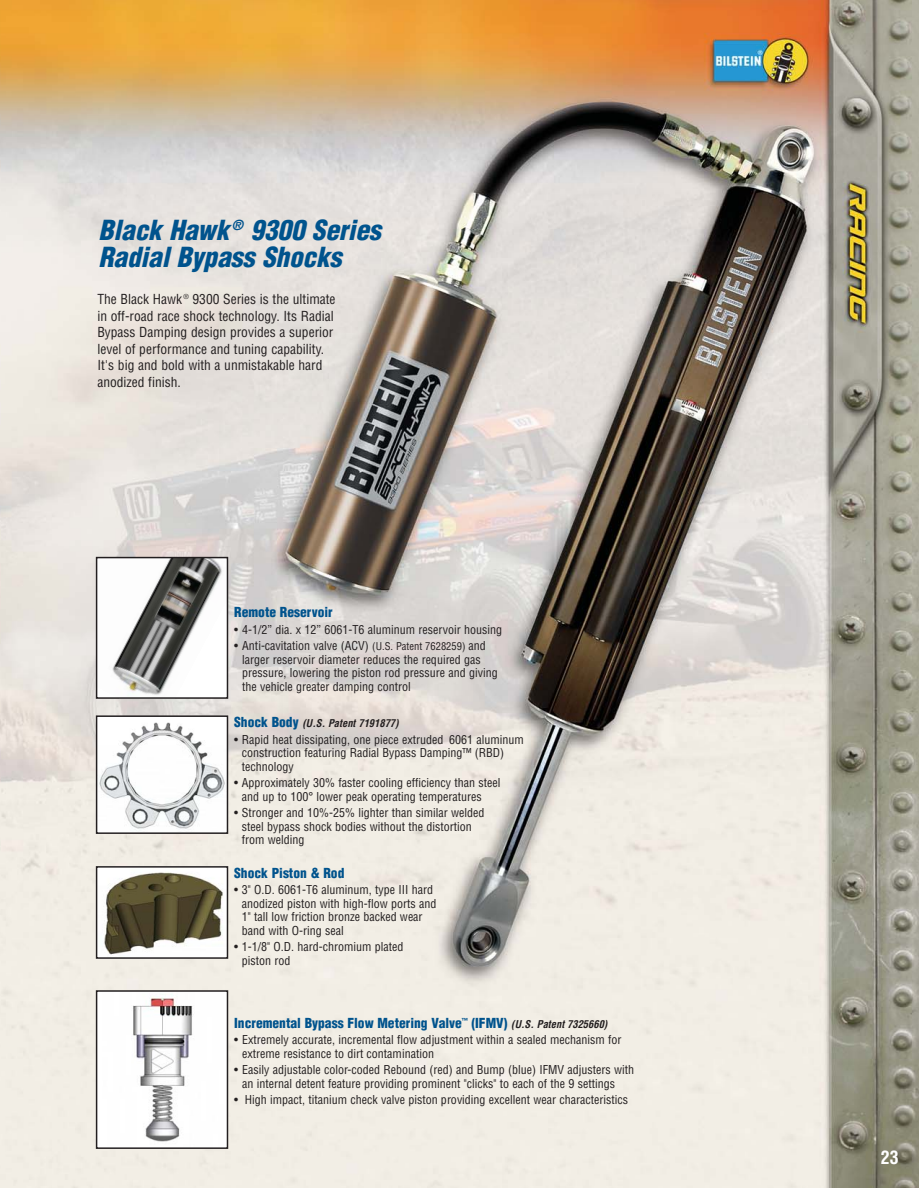
<style>
.page{position:relative;width:919px;height:1188px;background:#fff}
.page>*{position:absolute;margin:0;border:0;box-sizing:border-box;transform-origin:0 0}
.t1{font:italic 900 condensed 27px/27px "Helvetica";color:#00538d}
.t2{font:700 condensed 18px "Helvetica";color:#fff}
.t3{font:condensed 13.5px/16.5px "Helvetica";color:#231f20}
.t4{font:900 condensed 13.5px "Helvetica";color:#00538d}
.t5{font:condensed 12px/13.5px "Helvetica";color:#231f20}
.t6{font:italic 700 condensed 10.5px "Helvetica";color:#231f20}
.s1{font-size:10.5px}
.s2{font-weight:900;font-style:normal;font-size:13.5px;color:#00538d}
.s3{font-weight:700;font-style:italic;font-size:10.5px;color:#231f20}
</style>
<div class="page">
<img style="left:0;top:0;width:918px;height:1187px">
<img style="left:99px;top:718px;width:126px;height:112px">
<div style="left:96px;top:715px;width:132px;height:118px;border:2px solid #231f20"></div>
<div style="left:97px;top:990px;width:130px;height:157px;background:#fff"></div>
<img style="left:133px;top:994px;width:60px;height:148px">
<div style="left:96px;top:990px;width:132px;height:158px;border:2px solid #231f20"></div>
<img style="left:99px;top:869px;width:126px;height:86px">
<div style="left:96px;top:866px;width:132px;height:92px;border:2px solid #231f20"></div>
<img style="left:99px;top:559px;width:126px;height:136px">
<div style="left:96px;top:556px;width:132px;height:142px;border:2px solid #231f20"></div>
<h1 class="t1" style="left:99px;top:219px;width:289px">Black Hawk<sup>®</sup> 9300 Series<br>Radial Bypass Shocks</h1>
<p class="t3" style="left:97px;top:292px;width:240px">The Black Hawk <sup>®</sup> 9300 Series is the ultimate in off-road race shock technology. Its Radial Bypass Damping design provides a superior level of performance and tuning capability.<br>It's big and bold with a unmistakable hard anodized finish.</p>
<p class="t4" style="left:234px;top:607px;width:100px">Remote Reservoir</p>
<p class="t5" style="left:234px;top:623px;width:269px">• 4-1/2” dia. x 12” 6061-T6 aluminum reservoir housing</p>
<p class="t5" style="left:242px;top:640px;width:257px;text-indent:-8px">• Anti-cavitation valve (ACV) <span class="s1">(U.S. Patent 7628259)</span> and larger reservoir diameter reduces the required gas pressure, lowering the piston rod pressure and giving the vehicle greater damping control</p>
<p class="t6" style="left:234px;top:719px;width:168px"><span class="s2">S h o c k B o d y</span> (U.S. Patent 7191877)</p>
<p class="t5" style="left:242px;top:733px;width:283px;text-indent:-8px">• Rapid heat dissipating, one piece extruded 6061 aluminum construction featuring Radial Bypass Damping™ (RBD) technology</p>
<p class="t5" style="left:242px;top:777px;width:260px;text-indent:-8px">• Approximately 30% faster cooling efficiency than steel and up to 100° lower peak operating temperatures</p>
<p class="t5" style="left:242px;top:807px;width:244px;text-indent:-8px">• Stronger and 10%-25% lighter than similar welded steel bypass shock bodies without the distortion from welding</p>
<p class="t4" style="left:234px;top:867px;width:112px">Shock Piston &amp; Rod</p>
<p class="t5" style="left:242px;top:884px;width:196px;text-indent:-8px">• 3" O.D. 6061-T6 aluminum, type III hard anodized piston with high-flow ports and 1" tall low friction bronze backed wear band with O-ring seal</p>
<p class="t5" style="left:242px;top:941px;width:163px;text-indent:-8px">• 1-1/8" O.D. hard-chromium plated piston rod</p>
<p class="t4" style="left:234px;top:1017px;width:377px">Incremental Bypass Flow Metering Valve<sup>™</sup> (IFMV) <span class="s3">(U.S. Patent 7325660)</span></p>
<p class="t5" style="left:242px;top:1033px;width:381px;text-indent:-8px">• Extremely accurate, incremental flow adjustment within a sealed mechanism for extreme resistance to dirt contamination</p>
<p class="t5" style="left:242px;top:1063px;width:393px;text-indent:-8px">• Easily adjustable color-coded Rebound (red) and Bump (blue) IFMV adjusters with an internal detent feature providing prominent "clicks" to each of the 9 settings</p>
<p class="t5" style="left:234px;top:1093px;width:395px">• High impact, titanium check valve piston providing excellent wear characteristics</p>
<h2 class="t2" style="left:880px;top:1150px;width:19px">23</h2>
</div>
